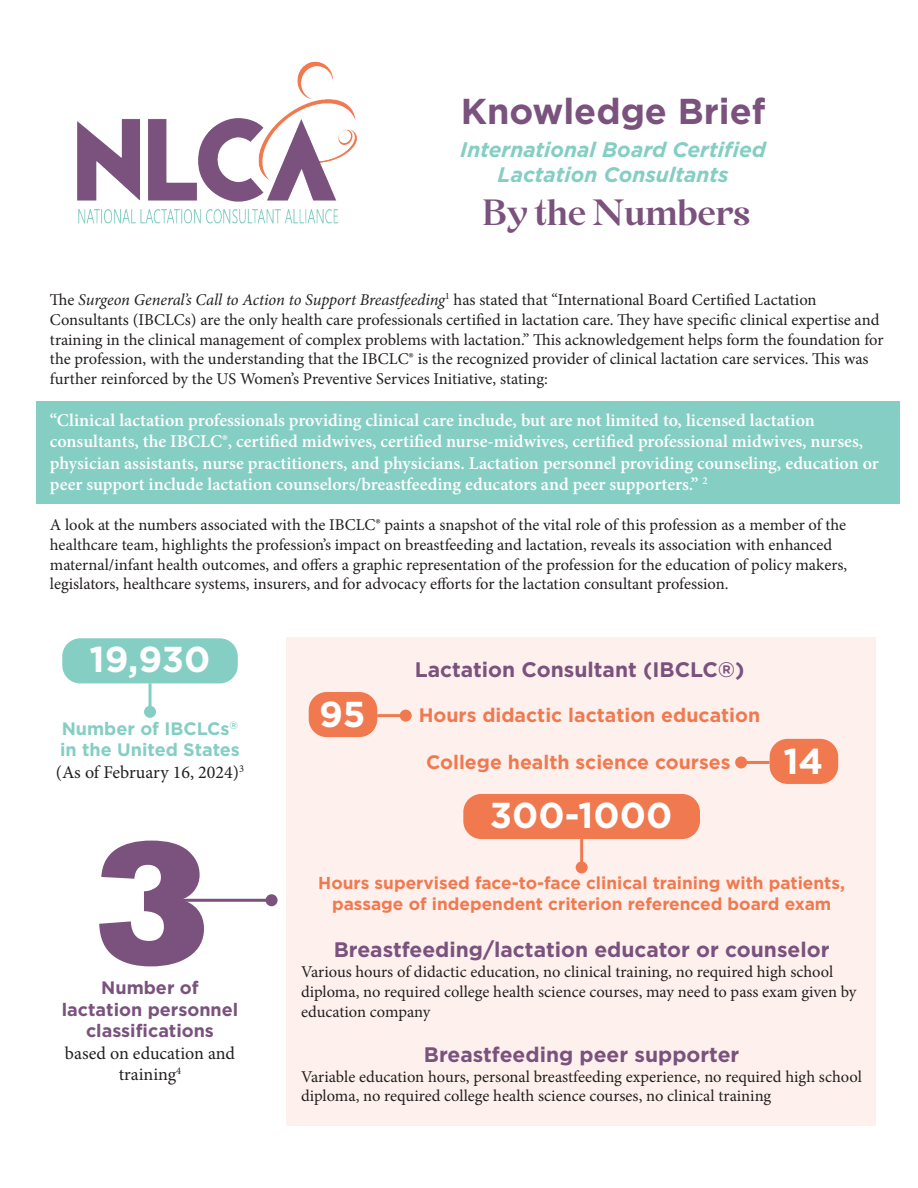
<style>
.page{position:relative;width:918px;height:1188px;background:#fff}
.page>*{position:absolute;margin:0;border:0;box-sizing:border-box;transform-origin:0 0}
.t1{font:800 180px "Rockwell";color:#7a527d}
.t2{font:700 36px "Gotham";color:#fff}
.t3{font:700 36px "Gotham";color:#7a527d}
.t4{font:36px "Clausten";color:#7a527d}
.t5{font:700 21px "Gotham";color:#7a527d}
.t6{font:italic 700 21px "Gotham";color:#84cec3}
.t7{font:700 19.5px "Gotham";color:#f17950}
.t8{font:600 18px/21.6px "Minion Pro";color:#fff}
.t9{font:18px/21.6px "Minion Pro";color:#231f20;text-align:center}
.t10{font:700 18px/21.6px "Gotham";color:#7a527d;text-align:center}
.t11{font:700 18px "Gotham";color:#84cec3}
.t12{font:700 17.25px "Gotham";color:#f17950}
.t13{font:16.5px/19.8px "Minion Pro";color:#231f20}
.s1{font-style:italic}
</style>
<div class="page">
<div style="left:286px;top:637px;width:590px;height:488px;background:#fef1ed"></div>
<div style="left:36px;top:401px;width:864px;height:102px;background:#84cec3"></div>
<img style="left:77px;top:61px;width:280px;height:163px">
<div style="left:62px;top:638px;width:176px;height:45px;background:#84cec3;border-radius:18px"></div>
<div style="left:309px;top:692px;width:68px;height:45px;background:#f17950;border-radius:18px"></div>
<div style="left:770px;top:739px;width:68px;height:45px;background:#f17950;border-radius:18px"></div>
<div style="left:463px;top:794px;width:237px;height:45px;background:#f17950;border-radius:18px"></div>
<hr style="left:149px;top:683px;width:3px;height:29px;background:#84cec3">
<div style="left:144px;top:706px;width:12px;height:12px;background:#84cec3;border-radius:50%"></div>
<hr style="left:377px;top:714px;width:29px;height:3px;background:#f17950">
<div style="left:400px;top:710px;width:12px;height:12px;background:#f17950;border-radius:50%"></div>
<hr style="left:181px;top:899px;width:91px;height:3px;background:#7a527d">
<div style="left:266px;top:894px;width:12px;height:12px;background:#7a527d;border-radius:50%"></div>
<hr style="left:741px;top:761px;width:29px;height:3px;background:#f17950">
<div style="left:735px;top:756px;width:12px;height:12px;background:#f17950;border-radius:50%"></div>
<hr style="left:580px;top:839px;width:3px;height:28px;background:#f17950">
<div style="left:576px;top:861px;width:12px;height:12px;background:#f17950;border-radius:50%"></div>
<p class="t3" style="left:461px;top:90px;width:306px">Knowledge Brief</p>
<p class="t6" style="left:460px;top:135px;width:307px">International Board Certified</p>
<p class="t6" style="left:498px;top:160px;width:233px">Lactation Consultants</p>
<p class="t4" style="left:483px;top:191px;width:269px">By the Numbers</p>
<p class="t13" style="left:50px;top:290px;width:835px">The <span class="s1">Surgeon General’s Call to Action to Support Breastfeeding</span><sup>1</sup> has stated that “International Board Certified Lactation Consultants (IBCLCs) are the only health care professionals certified in lactation care. They have specific clinical expertise and training in the clinical management of complex problems with lactation.” This acknowledgement helps form the foundation for the profession, with the understanding that the IBCLC® is the recognized provider of clinical lactation care services. This was further reinforced by the US Women’s Preventive Services Initiative, stating:</p>
<p class="t8" style="left:50px;top:409px;width:831px">“Clinical lactation professionals providing clinical care include, but are not limited to, licensed lactation consultants, the IBCLC®, certified midwives, certified nurse-midwives, certified professional midwives, nurses, physician assistants, nurse practitioners, and physicians. Lactation personnel providing counseling, education or peer support include lactation counselors/breastfeeding educators and peer supporters.” <sup>2</sup></p>
<p class="t13" style="left:50px;top:515px;width:799px">A look at the numbers associated with the IBCLC® paints a snapshot of the vital role of this profession as a member of the healthcare team, highlights the profession’s impact on breastfeeding and lactation, reveals its association with enhanced maternal/infant health outcomes, and offers a graphic representation of the profession for the education of policy makers, legislators, healthcare systems, insurers, and for advocacy efforts for the lactation consultant profession.</p>
<p class="t2" style="left:89px;top:638px;width:123px">19,930</p>
<p class="t11" style="left:62px;top:718px;width:178px">Number of IBCLCs<sup>®</sup></p>
<p class="t11" style="left:60px;top:739px;width:181px">in the United States</p>
<p class="t9" style="left:56px;top:761px;width:190px">(As of February 16, 2024)<sup>3</sup></p>
<p class="t1" style="left:91px;top:801px;width:125px">3</p>
<p class="t10" style="left:62px;top:976px;width:178px">Number of lactation personnel classifications</p>
<p class="t9" style="left:65px;top:1042px;width:172px">based on education and training<sup>4</sup></p>
<p class="t2" style="left:319px;top:693px;width:48px">95</p>
<p class="t5" style="left:415px;top:657px;width:331px">Lactation Consultant (IBCLC®)</p>
<p class="t7" style="left:419px;top:704px;width:343px">Hours didactic lactation education</p>
<p class="t7" style="left:426px;top:751px;width:306px">College health science courses</p>
<p class="t2" style="left:490px;top:794px;width:184px">300-1000</p>
<p class="t2" style="left:783px;top:740px;width:41px">14</p>
<p class="t12" style="left:318px;top:873px;width:528px">Hours supervised face-to-face clinical training with patients,</p>
<p class="t12" style="left:332px;top:894px;width:501px">passage of independent criterion referenced board exam</p>
<p class="t5" style="left:334px;top:938px;width:497px">Breastfeeding/lactation educator or counselor</p>
<p class="t13" style="left:301px;top:962px;width:557px">Various hours of didactic education, no clinical training, no required high school diploma, no required college health science courses, may need to pass exam given by education company</p>
<p class="t5" style="left:424px;top:1042px;width:317px">Breastfeeding peer supporter</p>
<p class="t13" style="left:301px;top:1067px;width:562px">Variable education hours, personal breastfeeding experience, no required high school diploma, no required college health science courses, no clinical training</p>
</div>
